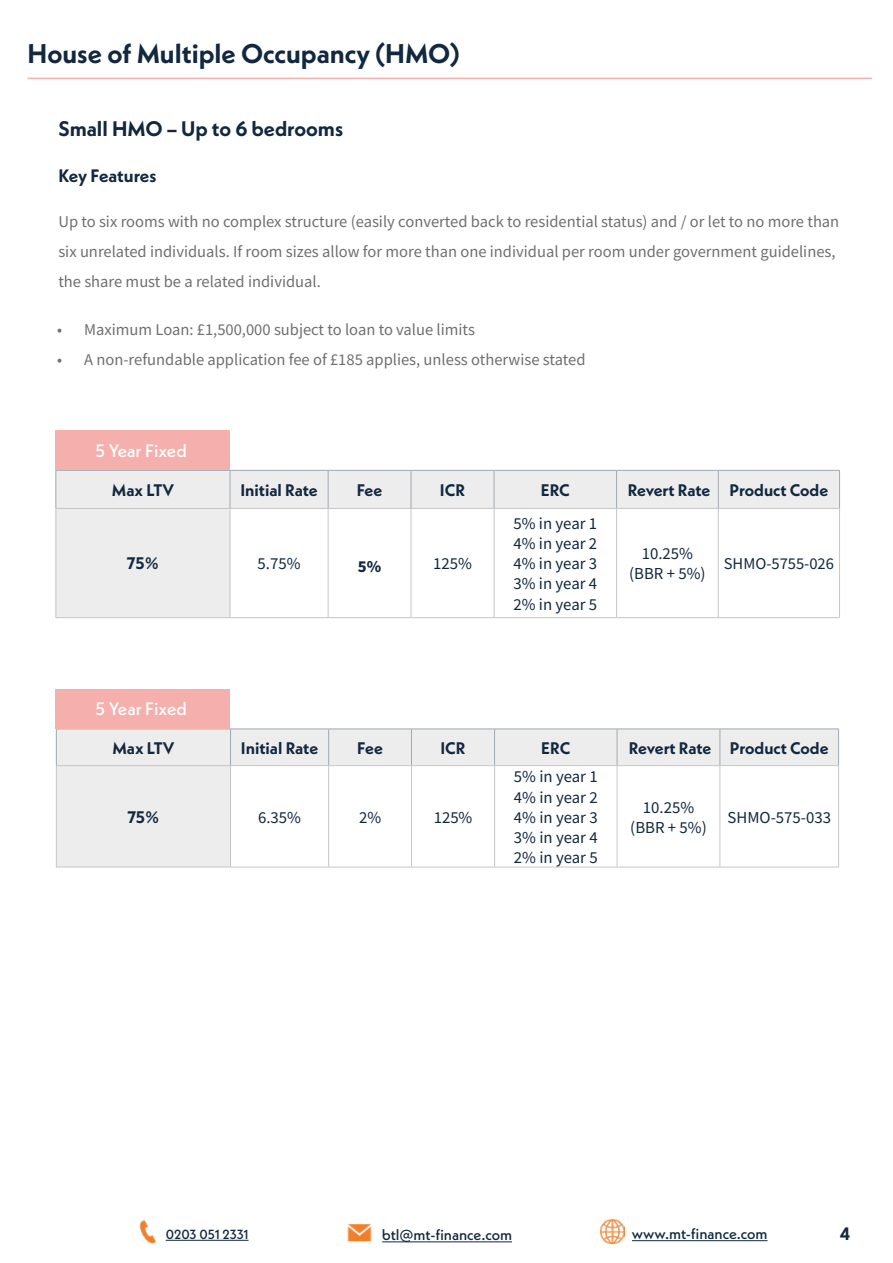
<style>
.page{position:relative;width:893px;height:1263px;background:#fff}
.page>*{position:absolute;margin:0;border:0;box-sizing:border-box;transform-origin:0 0}
.t1{font:700 27px "Neue Kabel";color:#12283f}
.t2{font:700 21px "Neue Kabel";color:#11283f}
.t3{font:500 18px "Neue Kabel";letter-spacing:-.005em;color:#fff}
.t4{font:700 18px "Neue Kabel";letter-spacing:-.005em;color:#11283f}
.t5{font:700 18px "Neue Kabel";color:#12283f}
.t6{font:16.8px/20.1px "Source Sans Pro";color:#11283f;text-align:justify}
.t7{font:700 16.8px "Neue Kabel";color:#12283f}
.t8{font:700 16.8px "Source Sans Pro";color:#11283f}
.t9{font:16.5px/30px "Source Sans Pro";color:#706f6f}
.t10{font:16.5px "Source Sans Pro";color:#11283f}
.t11{font:500 15.15px "Neue Kabel";color:#12283f}
.t12{font:500 13.2px "Neue Kabel";letter-spacing:-.01em;color:#12283f}
</style>
<div class="page">
<hr style="left:28px;top:78px;width:844px;height:1px;background:#f5b0ad">
<div style="left:56px;top:471px;width:783px;height:146px;background:#ededed"></div>
<svg style="left:231px;top:509px;width:608px;height:108px"></svg>
<hr style="left:55px;top:470px;width:175px;height:1px;background:#a0a9b2">
<hr style="left:55px;top:471px;width:1px;height:37px;background:#a0a9b2">
<hr style="left:230px;top:470px;width:98px;height:1px;background:#a0a9b2">
<hr style="left:328px;top:470px;width:83px;height:1px;background:#a0a9b2">
<hr style="left:411px;top:470px;width:83px;height:1px;background:#a0a9b2">
<hr style="left:494px;top:470px;width:123px;height:1px;background:#a0a9b2">
<hr style="left:617px;top:470px;width:101px;height:1px;background:#a0a9b2">
<hr style="left:718px;top:470px;width:122px;height:1px;background:#a0a9b2">
<hr style="left:839px;top:471px;width:1px;height:37px;background:#a0a9b2">
<hr style="left:55px;top:508px;width:175px;height:1px;background:#c6c6c6">
<hr style="left:55px;top:509px;width:1px;height:108px;background:#c6c6c6">
<hr style="left:230px;top:508px;width:98px;height:1px;background:#c6c6c6">
<hr style="left:230px;top:509px;width:1px;height:108px;background:#c6c6c6">
<hr style="left:328px;top:508px;width:83px;height:1px;background:#c6c6c6">
<hr style="left:328px;top:509px;width:1px;height:108px;background:#c6c6c6">
<hr style="left:411px;top:508px;width:83px;height:1px;background:#c6c6c6">
<hr style="left:411px;top:509px;width:1px;height:108px;background:#c6c6c6">
<hr style="left:494px;top:508px;width:123px;height:1px;background:#c6c6c6">
<hr style="left:494px;top:509px;width:1px;height:108px;background:#c6c6c6">
<hr style="left:617px;top:508px;width:101px;height:1px;background:#c6c6c6">
<hr style="left:616px;top:509px;width:1px;height:108px;background:#c6c6c6">
<hr style="left:718px;top:508px;width:122px;height:1px;background:#c6c6c6">
<hr style="left:718px;top:509px;width:1px;height:108px;background:#c6c6c6">
<hr style="left:839px;top:509px;width:1px;height:108px;background:#c6c6c6">
<hr style="left:55px;top:617px;width:175px;height:1px;background:#c6c6c6">
<hr style="left:230px;top:617px;width:98px;height:1px;background:#c6c6c6">
<hr style="left:328px;top:617px;width:83px;height:1px;background:#c6c6c6">
<hr style="left:411px;top:617px;width:83px;height:1px;background:#c6c6c6">
<hr style="left:494px;top:617px;width:123px;height:1px;background:#c6c6c6">
<hr style="left:617px;top:617px;width:101px;height:1px;background:#c6c6c6">
<hr style="left:718px;top:617px;width:122px;height:1px;background:#c6c6c6">
<hr style="left:230px;top:471px;width:1px;height:37px;background:#a0a9b2">
<hr style="left:328px;top:471px;width:1px;height:37px;background:#a0a9b2">
<hr style="left:411px;top:471px;width:1px;height:37px;background:#a0a9b2">
<hr style="left:494px;top:471px;width:1px;height:37px;background:#a0a9b2">
<hr style="left:616px;top:471px;width:1px;height:37px;background:#a0a9b2">
<hr style="left:718px;top:471px;width:1px;height:37px;background:#a0a9b2">
<div style="left:55px;top:430px;width:175px;height:40px;background:#f5b0ad"></div>
<div style="left:57px;top:729px;width:781px;height:138px;background:#ededed"></div>
<svg style="left:231px;top:766px;width:607px;height:101px"></svg>
<hr style="left:56px;top:728px;width:175px;height:1px;background:#a0a9b2">
<hr style="left:56px;top:729px;width:1px;height:36px;background:#a0a9b2">
<hr style="left:231px;top:728px;width:98px;height:1px;background:#a0a9b2">
<hr style="left:329px;top:728px;width:82px;height:1px;background:#a0a9b2">
<hr style="left:411px;top:728px;width:84px;height:1px;background:#a0a9b2">
<hr style="left:495px;top:728px;width:122px;height:1px;background:#a0a9b2">
<hr style="left:617px;top:728px;width:103px;height:1px;background:#a0a9b2">
<hr style="left:720px;top:728px;width:119px;height:1px;background:#a0a9b2">
<hr style="left:838px;top:729px;width:1px;height:36px;background:#a0a9b2">
<hr style="left:56px;top:765px;width:175px;height:1px;background:#c6c6c6">
<hr style="left:56px;top:766px;width:1px;height:101px;background:#c6c6c6">
<hr style="left:231px;top:765px;width:98px;height:1px;background:#c6c6c6">
<hr style="left:230px;top:766px;width:1px;height:101px;background:#c6c6c6">
<hr style="left:329px;top:765px;width:82px;height:1px;background:#c6c6c6">
<hr style="left:328px;top:766px;width:1px;height:101px;background:#c6c6c6">
<hr style="left:411px;top:765px;width:84px;height:1px;background:#c6c6c6">
<hr style="left:411px;top:766px;width:1px;height:101px;background:#c6c6c6">
<hr style="left:495px;top:765px;width:122px;height:1px;background:#c6c6c6">
<hr style="left:494px;top:766px;width:1px;height:101px;background:#c6c6c6">
<hr style="left:617px;top:765px;width:103px;height:1px;background:#c6c6c6">
<hr style="left:617px;top:766px;width:1px;height:101px;background:#c6c6c6">
<hr style="left:720px;top:765px;width:119px;height:1px;background:#c6c6c6">
<hr style="left:719px;top:766px;width:1px;height:101px;background:#c6c6c6">
<hr style="left:838px;top:766px;width:1px;height:101px;background:#c6c6c6">
<hr style="left:56px;top:867px;width:175px;height:1px;background:#c6c6c6">
<hr style="left:231px;top:867px;width:98px;height:1px;background:#c6c6c6">
<hr style="left:329px;top:867px;width:82px;height:1px;background:#c6c6c6">
<hr style="left:411px;top:867px;width:84px;height:1px;background:#c6c6c6">
<hr style="left:495px;top:867px;width:122px;height:1px;background:#c6c6c6">
<hr style="left:617px;top:867px;width:103px;height:1px;background:#c6c6c6">
<hr style="left:720px;top:867px;width:119px;height:1px;background:#c6c6c6">
<hr style="left:230px;top:729px;width:1px;height:36px;background:#a0a9b2">
<hr style="left:328px;top:729px;width:1px;height:36px;background:#a0a9b2">
<hr style="left:411px;top:729px;width:1px;height:36px;background:#a0a9b2">
<hr style="left:494px;top:729px;width:1px;height:36px;background:#a0a9b2">
<hr style="left:617px;top:729px;width:1px;height:36px;background:#a0a9b2">
<hr style="left:719px;top:729px;width:1px;height:36px;background:#a0a9b2">
<div style="left:55px;top:688px;width:175px;height:40px;background:#f5b0ad"></div>
<hr style="left:166px;top:1240px;width:83px;height:1px;background:#12283f">
<hr style="left:382px;top:1241px;width:130px;height:1px;background:#12283f">
<hr style="left:632px;top:1240px;width:135px;height:1px;background:#12283f">
<img style="left:347px;top:1224px;width:25px;height:18px">
<img style="left:139px;top:1220px;width:18px;height:24px">
<img style="left:600px;top:1219px;width:24px;height:24px">
<h1 class="t1" style="left:28px;top:36px;width:434px">House of Multiple Occupancy (HMO)</h1>
<p class="t2" style="left:58px;top:115px;width:286px">Small HMO – Up to 6 bedrooms</p>
<p class="t4" style="left:58px;top:164px;width:100px">Key Features</p>
<p class="t9" style="left:58px;top:207px;width:782px">Up to six rooms with no complex structure (easily converted back to residential status) and / or let to no more than six unrelated individuals. If room sizes allow for more than one individual per room under government guidelines, the share must be a related individual.</p>
<p class="t9" style="left:57px;top:315px;width:419px">• Maximum Loan: £1,500,000 subject to loan to value limits</p>
<p class="t9" style="left:57px;top:345px;width:530px">• A non-refundable application fee of £185 applies, unless otherwise stated</p>
<p class="t3" style="left:95px;top:439px;width:93px">5 Year Fixed</p>
<p class="t7" style="left:112px;top:479px;width:64px">Max LTV</p>
<p class="t7" style="left:240px;top:479px;width:79px">Initial Rate</p>
<p class="t7" style="left:357px;top:479px;width:27px">Fee</p>
<p class="t7" style="left:440px;top:479px;width:27px">ICR</p>
<p class="t7" style="left:541px;top:479px;width:31px">ERC</p>
<p class="t7" style="left:628px;top:479px;width:202px">Revert Rate Product Code</p>
<p class="t7" style="left:127px;top:553px;width:33px">75%</p>
<p class="t6" style="left:258px;top:554px;width:44px">5.75%</p>
<p class="t8" style="left:358px;top:555px;width:25px">5%</p>
<p class="t6" style="left:433px;top:554px;width:40px">125%</p>
<p class="t3" style="left:96px;top:697px;width:93px">5 Year Fixed</p>
<p class="t6" style="left:513px;top:513px;width:85px">5% in year 1<br>4% in year 2<br>4% in year 3<br>3% in year 4<br>2% in year 5</p>
<p class="t6" style="left:629px;top:544px;width:78px;text-align:center">10.25% (BBR + 5%)</p>
<p class="t10" style="left:724px;top:553px;width:112px">SHMO-5755-026</p>
<p class="t7" style="left:112px;top:737px;width:64px">Max LTV</p>
<p class="t7" style="left:241px;top:737px;width:79px">Initial Rate</p>
<p class="t7" style="left:357px;top:737px;width:27px">Fee</p>
<p class="t7" style="left:440px;top:737px;width:27px">ICR</p>
<p class="t7" style="left:541px;top:737px;width:31px">ERC</p>
<p class="t7" style="left:629px;top:737px;width:201px">Revert Rate Product Code</p>
<p class="t7" style="left:127px;top:806px;width:33px">75%</p>
<p class="t6" style="left:258px;top:807px;width:44px">6.35%</p>
<p class="t6" style="left:359px;top:807px;width:24px">2%</p>
<p class="t6" style="left:434px;top:807px;width:40px">125%</p>
<p class="t6" style="left:514px;top:767px;width:85px">5% in year 1<br>4% in year 2<br>4% in year 3<br>3% in year 4<br>2% in year 5</p>
<p class="t6" style="left:630px;top:797px;width:78px;text-align:center">10.25% (BBR + 5%)</p>
<p class="t6" style="left:727px;top:807px;width:105px">SHMO-575-033</p>
<p class="t12" style="left:166px;top:1225px;width:84px">0203 051 2331</p>
<p class="t11" style="left:382px;top:1225px;width:131px">btl@mt-finance.com</p>
<p class="t11" style="left:632px;top:1224px;width:137px">www.mt-finance.com</p>
<p class="t5" style="left:840px;top:1222px;width:12px">4</p>
</div>
